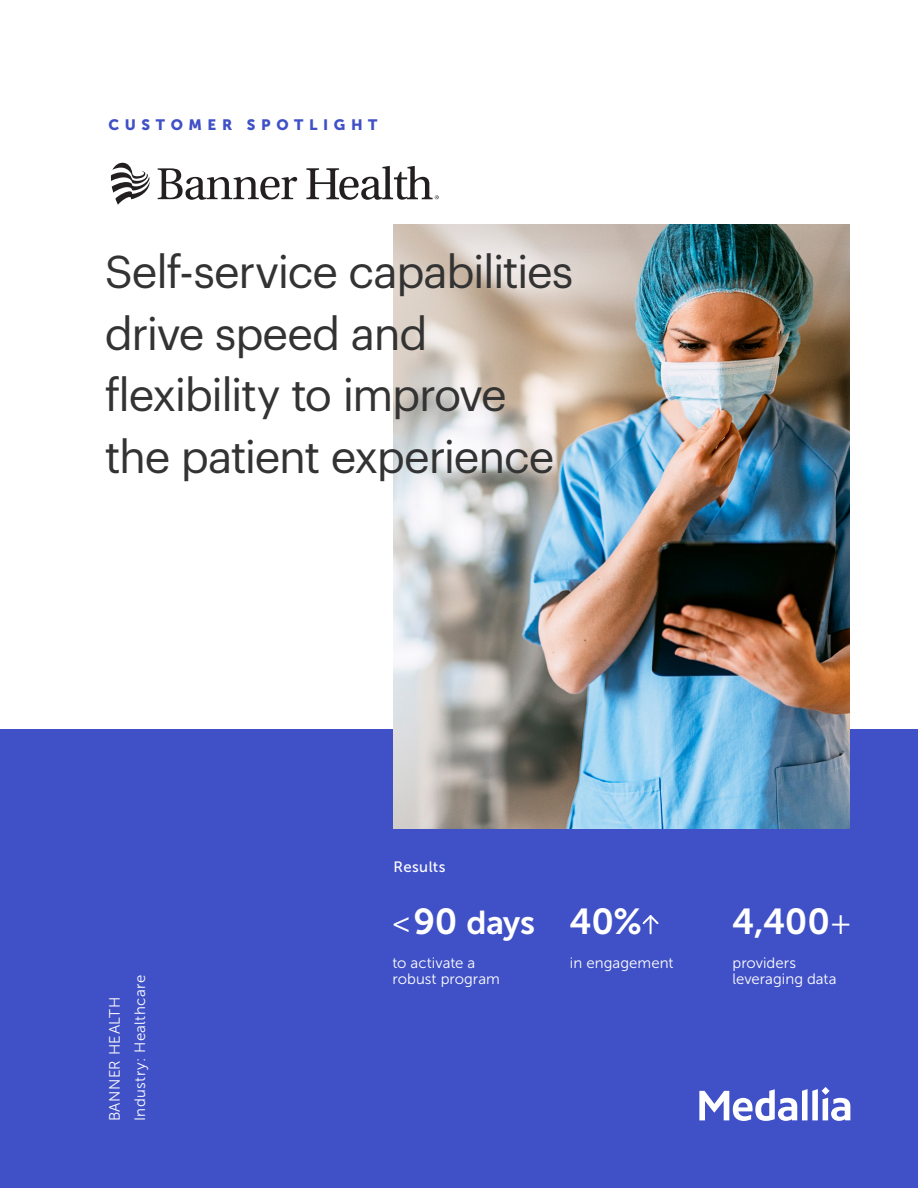
<style>
.page{position:relative;width:918px;height:1188px;background:#fff}
.page>*{position:absolute;margin:0;border:0;box-sizing:border-box;transform-origin:0 0}
.t1{font:45px/61.5px "Graphik";letter-spacing:-.03em;color:#333}
.t2{font:36px "Museo Sans 700";color:#fff}
.t3{font:33px "Museo Sans 700";color:#fff}
.t4{font:15px/16.5px "Museo Sans 300";letter-spacing:.005em;color:#fff}
.t5{font:15px "Museo Sans 300";letter-spacing:.03em;color:#fff}
.t6{font:15px "Museo Sans 900";letter-spacing:.37em;color:#4050c6}
.t7{font:15px "Museo Sans 500";letter-spacing:.03em;color:#fff}
.s1{font-family:"Museo Sans 300"}
.s2{font-size:36px}
.s3{font-family:"Museo Sans 300";font-size:33px}
</style>
<div class="page">
<div style="left:0;top:729px;width:918px;height:459px;background:#4050c6"></div>
<img style="left:394px;top:225px;width:456px;height:604px">
<svg style="left:111px;top:162px;width:39px;height:43px"></svg>
<svg style="left:158px;top:168px;width:139px;height:32px"></svg>
<svg style="left:306px;top:166px;width:133px;height:34px"></svg>
<svg style="left:699px;top:1087px;width:151px;height:34px"></svg>
<svg style="left:642px;top:915px;width:17px;height:18px"></svg>
<p class="t6" style="left:108px;top:116px;width:271px">CUSTOMER SPOTLIGHT</p>
<p class="t1" style="left:105px;top:237px;width:470px">Self-service capabilities drive speed and flexibility to improve the patient experience</p>
<p class="t5" style="left:107px;top:1121px;width:126px;rotate:-90deg">BANNER HEALTH</p>
<p class="t5" style="left:132px;top:1121px;width:148px;rotate:-90deg">Industry: Healthcare</p>
<p class="t7" style="left:393px;top:859px;width:54px">Results</p>
<p class="t3" style="left:392px;top:905px;width:144px"><span class="s1">&lt;</span><span class="s2">90</span> days</p>
<p class="t2" style="left:732px;top:902px;width:121px">4,400<span class="s3">+</span></p>
<p class="t4" style="left:570px;top:954px;width:105px">in engagement</p>
<p class="t2" style="left:570px;top:902px;width:74px">40%</p>
<p class="t4" style="left:393px;top:954px;width:109px">to activate a robust program</p>
<p class="t4" style="left:732px;top:954px;width:106px">providers leveraging data</p>
</div>
